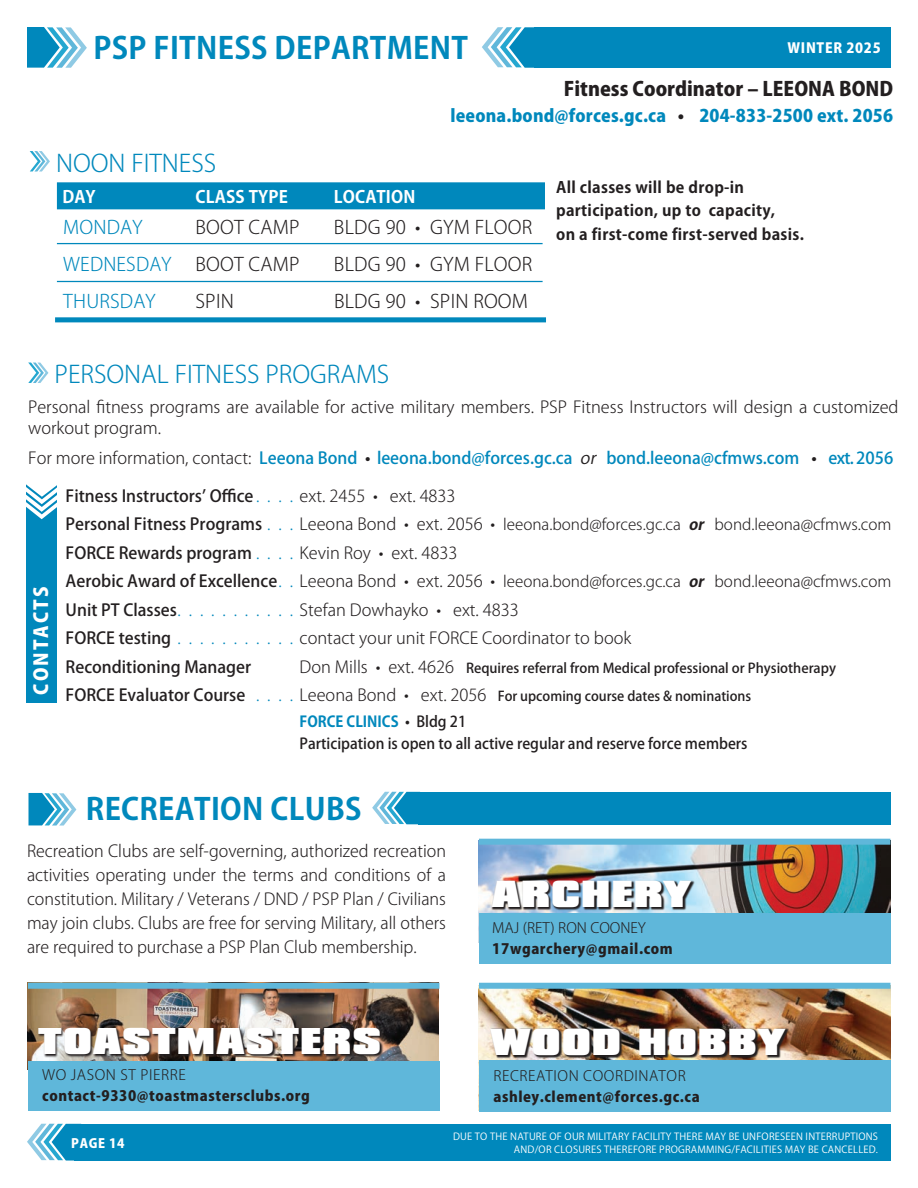
<style>
.page{position:relative;width:918px;height:1188px;background:#fff}
.page>*{position:absolute;margin:0;border:0;box-sizing:border-box;transform-origin:0 0}
.t1{font:900 32.4px "Compacta BT";letter-spacing:.04em;color:#fff;scale:1.12 1}
.t2{font:900 31.95px "Compacta BT";letter-spacing:.04em;color:#fff;scale:1.12 1}
.t3{font:700 30px "Koz Go Pr 6 N";letter-spacing:.01em;color:#0088bc}
.t4{font:300 24px "Koz Go Pr 6 N";color:#0088bc}
.t5{font:800 19.5px "Koz Go Pr 6 N";color:#231f20}
.t6{font:800 19.05px "Koz Go Pr 6 N";letter-spacing:.11em;color:#fff}
.t7{font:300 18.6px "Koz Go Pr 6 N";letter-spacing:.01em;color:#231f20}
.t8{font:300 18.6px "Koz Go Pr 6 N";letter-spacing:.01em;color:#0088bc}
.t9{font:800 17.25px "Koz Go Pr 6 N";letter-spacing:.01em;color:#0088bc}
.t10{font:700 16.95px "Koz Go Pr 6 N";letter-spacing:.01em;color:#fff}
.t11{font:300 16.5px/24px "Koz Go Pro";color:#231f20;text-align:justify}
.t12{font:300 16.5px/21px "Koz Go Pr 6 N";color:#231f20}
.t13{font:500 16.5px "Koz Go Pr 6 N";color:#231f20}
.t14{font:500 16.5px "Koz Go Pr 6 N";color:#0088bc}
.t15{font:700 15.6px/23.4px "Koz Go Pr 6 N";letter-spacing:.02em;color:#231f20}
.t16{font:300 15.3px "Koz Go Pr 6 N";color:#231f20}
.t17{font:500 15px/22.5px "Koz Go Pr 6 N";color:#231f20}
.t18{font:800 14.25px "Koz Go Pro";letter-spacing:.04em;color:#231f20}
.t19{font:300 14.25px "Koz Go Pr 6 N";letter-spacing:.04em;color:#231f20}
.t20{font:300 14.25px "Koz Go Pr 6 N";color:#231f20}
.t21{font:800 13.8px "Koz Go Pro";letter-spacing:.05em;color:#fff}
.t22{font:500 13.5px/28.5px "Koz Go Pr 6 N";color:#231f20}
.t23{font:800 12.75px "Koz Go Pro";letter-spacing:.05em;color:#fff}
.t24{font:9.75px/13.5px "Koz Go Pro";letter-spacing:.02em;color:#fff;text-align:right}
.s1{color:#231f20}
.s2{font-weight:300;color:#231f20}
.s3{font-weight:400;font-style:italic;color:#231f20}
.s4{font-weight:300;color:#0088bc}
.s5{font-size:16.5px}
.s6{font-weight:700;font-style:italic}
.s7{font-weight:500;font-size:16.5px}
.s8{font-size:16.5px;color:#0088bc}
.s9{font-weight:300;font-size:16.5px}
.s10{font-weight:300;font-size:16.5px;color:#0088bc}
.s11{font-weight:700;color:#0088bc}
</style>
<div class="page">
<svg style="left:27px;top:1124px;width:54px;height:37px"></svg>
<div style="left:75px;top:1124px;width:816px;height:36px;background:#0088bc"></div>
<img style="left:28px;top:989px;width:411px;height:72px">
<img style="left:479px;top:845px;width:411px;height:69px">
<img style="left:479px;top:986px;width:412px;height:74px">
<img style="left:38px;top:1028px;width:345px;height:29px">
<img style="left:492px;top:880px;width:203px;height:30px">
<img style="left:490px;top:1028px;width:299px;height:31px">
<div style="left:28px;top:1061px;width:411px;height:50px;background:#5fb7da"></div>
<div style="left:479px;top:914px;width:412px;height:50px;background:#5fb7da"></div>
<div style="left:479px;top:1060px;width:412px;height:52px;background:#5fb7da"></div>
<svg style="left:28px;top:793px;width:48px;height:33px"></svg>
<svg style="left:372px;top:792px;width:46px;height:32px"></svg>
<div style="left:418px;top:792px;width:473px;height:32px;background:#0088bc"></div>
<div style="left:479px;top:839px;width:411px;height:6px;background:#5fb7da"></div>
<div style="left:479px;top:983px;width:411px;height:6px;background:#5fb7da"></div>
<div style="left:28px;top:983px;width:411px;height:6px;background:#5fb7da"></div>
<div style="left:57px;top:182px;width:488px;height:27px;background:#0088bc"></div>
<svg style="left:30px;top:151px;width:20px;height:21px"></svg>
<hr style="left:57px;top:243px;width:486px;height:1px;background:#0088bc">
<hr style="left:57px;top:281px;width:486px;height:1px;background:#0088bc">
<div style="left:55px;top:317px;width:491px;height:5px;background:#0088bc"></div>
<div style="left:27px;top:483px;width:30px;height:220px;background:#0088bc"></div>
<svg style="left:26px;top:483px;width:31px;height:36px"></svg>
<svg style="left:28px;top:363px;width:20px;height:20px"></svg>
<div style="left:535px;top:27px;width:356px;height:41px;background:#0088bc"></div>
<svg style="left:27px;top:27px;width:60px;height:41px"></svg>
<svg style="left:482px;top:27px;width:53px;height:41px"></svg>
<h3 class="t3" style="left:93px;top:31px;width:376px">PSP FITNESS DEPARTMENT</h3>
<p class="t21" style="left:787px;top:39px;width:95px">WINTER 2025</p>
<p class="t5" style="left:564px;top:78px;width:331px">Fitness Coordinator – LEEONA BOND</p>
<p class="t9" style="left:450px;top:106px;width:444px">leeona.bond@forces.gc.ca <span class="s1">•</span> 204-833-2500 ext. 2056</p>
<h3 class="t4" style="left:56px;top:149px;width:162px">NOON FITNESS</h3>
<p class="t10" style="left:62px;top:187px;width:35px">DAY</p>
<p class="t10" style="left:195px;top:187px;width:94px">CLASS TYPE</p>
<p class="t10" style="left:334px;top:187px;width:83px">LOCATION</p>
<p class="t8" style="left:63px;top:216px;width:81px">MONDAY</p>
<p class="t7" style="left:195px;top:216px;width:106px">BOOT CAMP</p>
<p class="t7" style="left:334px;top:216px;width:200px">BLDG 90 • GYM FLOOR</p>
<p class="t8" style="left:63px;top:253px;width:110px">WEDNESDAY</p>
<p class="t7" style="left:195px;top:253px;width:106px">BOOT CAMP</p>
<p class="t7" style="left:334px;top:253px;width:200px">BLDG 90 • GYM FLOOR</p>
<p class="t8" style="left:63px;top:291px;width:94px">THURSDAY</p>
<p class="t7" style="left:195px;top:291px;width:40px">SPIN</p>
<p class="t7" style="left:334px;top:291px;width:196px">BLDG 90 • SPIN ROOM</p>
<p class="t15" style="left:556px;top:176px;width:249px">All classes will be drop-in participation, up to capacity,<br>on a first-come first-served basis.</p>
<h3 class="t4" style="left:55px;top:361px;width:336px">PERSONAL FITNESS PROGRAMS</h3>
<p class="t12" style="left:28px;top:397px;width:872px">Personal fitness programs are available for active military members. PSP Fitness Instructors will design a customized workout program.</p>
<p class="t14" style="left:28px;top:449px;width:867px"><span class="s2">For more information, contact:</span> Leeona Bond <span class="s1">•</span> leeona.bond@forces.gc.ca <span class="s3">or</span> bond.leeona@cfmws.com <span class="s1">•</span> ext. 2056</p>
<p class="t13" style="left:66px;top:486px;width:193px">Fitness Instructors’ Office<span class="s4">....</span></p>
<p class="t12" style="left:300px;top:485px;width:157px">ext. 2455 • ext. 4833</p>
<p class="t13" style="left:66px;top:515px;width:200px">Personal Fitness Programs<span class="s4">...</span></p>
<p class="t16" style="left:300px;top:516px;width:593px"><span class="s5">Leeona Bond • ext. 2056 •</span> leeona.bond@forces.gc.ca <span class="s6">or</span> bond.leeona@cfmws.com</p>
<p class="t13" style="left:66px;top:543px;width:189px">FORCE Rewards program<span class="s4">....</span></p>
<p class="t12" style="left:300px;top:542px;width:159px">Kevin Roy • ext. 4833</p>
<p class="t16" style="left:66px;top:573px;width:827px"><span class="s7">Aerobic Award of Excellence</span><span class="s8">..</span> <span class="s5">Leeona Bond • ext. 2056 •</span> leeona.bond@forces.gc.ca <span class="s6">or</span> bond.leeona@cfmws.com</p>
<p class="t13" style="left:66px;top:600px;width:117px">Unit PT Classes<span class="s4">...........</span></p>
<p class="t12" style="left:300px;top:599px;width:221px">Stefan Dowhayko • ext. 4833</p>
<p class="t13" style="left:66px;top:629px;width:115px">FORCE testing <span class="s4">...........</span></p>
<p class="t12" style="left:300px;top:628px;width:333px">contact your unit FORCE Coordinator to book</p>
<p class="t13" style="left:66px;top:657px;width:187px">Reconditioning Manager</p>
<p class="t6" style="left:30px;top:695px;width:109px;rotate:-90deg">CONTACTS</p>
<p class="t22" style="left:66px;top:654px;width:772px;text-indent:234px"><span class="s9">Don Mills • ext. 4626</span> Requires referral from Medical professional or Physiotherapy<br><span class="s5">FORCE Evaluator Course</span> <span class="s10">. . . .</span> <span class="s9">Leeona Bond • ext. 2056</span> For upcoming course dates &amp; nominations</p>
<p class="t17" style="left:300px;top:710px;width:449px"><span class="s11">FORCE CLINICS</span> • Bldg 21<br>Participation is open to all active regular and reserve force members</p>
<h3 class="t3" style="left:86px;top:792px;width:277px">RECREATION CLUBS</h3>
<p class="t11" style="left:27px;top:839px;width:421px">Recreation Clubs are self-governing, authorized recreation activities operating under the terms and conditions of a constitution. Military / Veterans / DND / PSP Plan / Civilians may join clubs. Clubs are free for serving Military, all others are required to purchase a PSP Plan Club membership.</p>
<h1 class="t1" style="left:492px;top:874px;width:179px">ARCHERY</h1>
<p class="t20" style="left:492px;top:919px;width:155px">MAJ (RET) RON COONEY</p>
<p class="t18" style="left:492px;top:939px;width:182px">17wgarchery@gmail.com</p>
<h2 class="t2" style="left:38px;top:1022px;width:307px">TOASTMASTERS</h2>
<h1 class="t1" style="left:490px;top:1022px;width:265px">WOOD HOBBY</h1>
<p class="t19" style="left:42px;top:1067px;width:145px">WO JASON ST PIERRE</p>
<p class="t18" style="left:42px;top:1087px;width:269px">contact-9330@toastmastersclubs.org</p>
<p class="t19" style="left:493px;top:1067px;width:194px">RECREATION COORDINATOR</p>
<p class="t18" style="left:493px;top:1087px;width:208px">ashley.clement@forces.gc.ca</p>
<p class="t23" style="left:71px;top:1135px;width:55px">PAGE 14</p>
<p class="t24" style="left:453px;top:1130px;width:426px">DUE TO THE NATURE OF OUR MILITARY FACILITY THERE MAY BE UNFORESEEN INTERRUPTIONS<br>AND/OR CLOSURES THEREFORE PROGRAMMING/FACILITIES MAY BE CANCELLED.</p>
</div>
